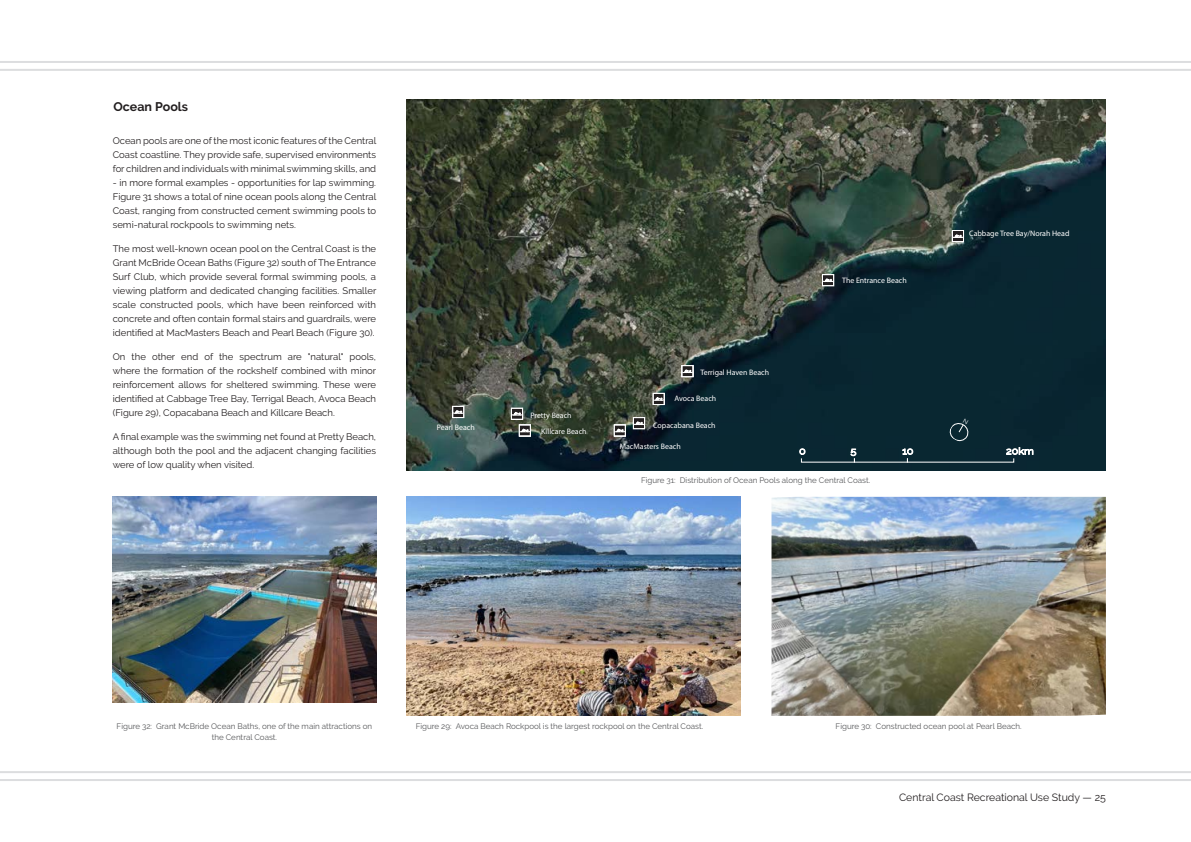
<style>
.page{position:relative;width:1191px;height:842px;background:#fff}
.page>*{position:absolute;margin:0;border:0;box-sizing:border-box;transform-origin:0 0}
.Examples_type{font:700 12.5px "Raleway";color:#231f20}
.t1{font:10.5px "Raleway";color:#231f20}
.Base_paragraph{font:9.5px/14px "Raleway";color:#231f20;text-align:justify}
.t2{font:8px/11px "Raleway";color:#57585a;text-align:center}
.t3{font:7.9px "Myriad Pro";color:#fff}
</style>
<div class="page">
<hr style="left:0;top:69px;width:1191px;height:2px;background:#dcdddf">
<hr style="left:0;top:779px;width:1191px;height:2px;background:#dcdddf">
<hr style="left:0;top:61px;width:1191px;height:2px;background:#dcdddf">
<hr style="left:0;top:771px;width:1191px;height:2px;background:#dcdddf">
<img style="left:406px;top:99px;width:700px;height:371px">
<div style="left:952px;top:230px;width:11px;height:12px;background:#231f20"></div>
<svg style="left:954px;top:234px;width:7px;height:4px"></svg>
<div style="left:952px;top:230px;width:11px;height:12px;border:1px solid #fff"></div>
<div style="left:682px;top:366px;width:11px;height:11px;background:#231f20"></div>
<svg style="left:684px;top:369px;width:7px;height:4px"></svg>
<div style="left:681px;top:365px;width:12px;height:12px;border:1px solid #fff"></div>
<div style="left:822px;top:275px;width:11px;height:11px;background:#231f20"></div>
<svg style="left:824px;top:278px;width:7px;height:4px"></svg>
<div style="left:822px;top:275px;width:11px;height:11px;border:1px solid #fff"></div>
<div style="left:822px;top:274px;width:12px;height:12px;border:1px solid #fff"></div>
<div style="left:653px;top:393px;width:11px;height:12px;background:#231f20"></div>
<svg style="left:655px;top:397px;width:7px;height:4px"></svg>
<div style="left:652px;top:393px;width:12px;height:12px;border:1px solid #fff"></div>
<svg style="left:521px;top:427px;width:7px;height:7px"></svg>
<svg style="left:521px;top:428px;width:7px;height:4px"></svg>
<div style="left:519px;top:424px;width:12px;height:12px;border:1px solid #fff"></div>
<div style="left:511px;top:408px;width:11px;height:11px;background:#231f20"></div>
<svg style="left:513px;top:412px;width:7px;height:4px"></svg>
<div style="left:511px;top:408px;width:11px;height:11px;border:1px solid #fff"></div>
<div style="left:511px;top:408px;width:12px;height:12px;border:1px solid #fff"></div>
<div style="left:452px;top:406px;width:12px;height:12px;background:#231f20"></div>
<svg style="left:454px;top:410px;width:8px;height:4px"></svg>
<div style="left:452px;top:406px;width:12px;height:12px;border:1px solid #fff"></div>
<div style="left:633px;top:418px;width:11px;height:11px;background:#231f20"></div>
<svg style="left:635px;top:421px;width:7px;height:4px"></svg>
<div style="left:633px;top:418px;width:11px;height:11px;border:1px solid #fff"></div>
<div style="left:633px;top:417px;width:12px;height:12px;border:1px solid #fff"></div>
<svg style="left:616px;top:427px;width:7px;height:7px"></svg>
<svg style="left:616px;top:428px;width:7px;height:4px"></svg>
<div style="left:614px;top:424px;width:11px;height:12px;border:1px solid #fff"></div>
<svg style="left:799px;top:448px;width:6px;height:7px"></svg>
<svg style="left:902px;top:448px;width:11px;height:7px"></svg>
<svg style="left:1006px;top:447px;width:27px;height:8px"></svg>
<svg style="left:850px;top:449px;width:6px;height:7px"></svg>
<img style="left:406px;top:497px;width:335px;height:219px">
<img style="left:771px;top:497px;width:335px;height:219px">
<img style="left:113px;top:497px;width:264px;height:206px">
<svg style="left:949px;top:418px;width:20px;height:24px"></svg>
<p class="Examples_type" style="left:113px;top:99px;width:76px">Ocean Pools</p>
<p class="Base_paragraph" style="left:113px;top:134px;width:265px">Ocean pools are one of the most iconic features of the Central Coast coastline. They provide safe, supervised environments for children and individuals with minimal swimming skills, and</p>
<p class="Base_paragraph" style="left:113px;top:176px;width:265px">- in more formal examples - opportunities for lap swimming.<br>Figure 31 shows a total of nine ocean pools along the Central Coast, ranging from constructed cement swimming pools to semi-natural rockpools to swimming nets.</p>
<p class="Base_paragraph" style="left:113px;top:241px;width:265px">The most well-known ocean pool on the Central Coast is the Grant McBride Ocean Baths (Figure 32) south of The Entrance Surf Club, which provide several formal swimming pools, a viewing platform and dedicated changing facilities. Smaller scale constructed pools, which have been reinforced with concrete and often contain formal stairs and guardrails, were identified at MacMasters Beach and Pearl Beach (Figure 30).</p>
<p class="Base_paragraph" style="left:113px;top:349px;width:265px">On the other end of the spectrum are "natural" pools, where the formation of the rockshelf combined with minor reinforcement allows for sheltered swimming. These were identified at Cabbage Tree Bay, Terrigal Beach, Avoca Beach (Figure 29), Copacabana Beach and Killcare Beach.</p>
<p class="Base_paragraph" style="left:113px;top:429px;width:265px">A final example was the swimming net found at Pretty Beach, although both the pool and the adjacent changing facilities were of low quality when visited.</p>
<p class="t3" style="left:700px;top:367px;width:70px">Terrigal Haven Beach</p>
<p class="t3" style="left:530px;top:410px;width:43px">Pretty Beach</p>
<p class="t3" style="left:674px;top:393px;width:43px">Avoca Beach</p>
<p class="t3" style="left:437px;top:423px;width:39px">Pearl Beach</p>
<p class="t3" style="left:653px;top:420px;width:64px">Copacabana Beach</p>
<p class="t3" style="left:620px;top:442px;width:63px">MacMasters Beach</p>
<p class="t3" style="left:541px;top:426px;width:47px">Killcare Beach</p>
<p class="t3" style="left:842px;top:276px;width:66px">The Entrance Beach</p>
<p class="t2" style="left:641px;top:475px;width:231px">Figure 31: Distribution of Ocean Pools along the Central Coast.</p>
<p class="t3" style="left:969px;top:229px;width:102px">Cabbage Tree Bay/Norah Head</p>
<p class="t2" style="left:117px;top:720px;width:257px">Figure 32: Grant McBride Ocean Baths, one of the main attractions on the Central Coast.</p>
<p class="t2" style="left:416px;top:721px;width:289px">Figure 29: Avoca Beach Rockpool is the largest rockpool on the Central Coast.</p>
<p class="t2" style="left:835px;top:720px;width:187px">Figure 30: Constructed ocean pool at Pearl Beach.</p>
<p class="t1" style="left:899px;top:791px;width:208px">Central Coast Recreational Use Study — 25</p>
</div>
